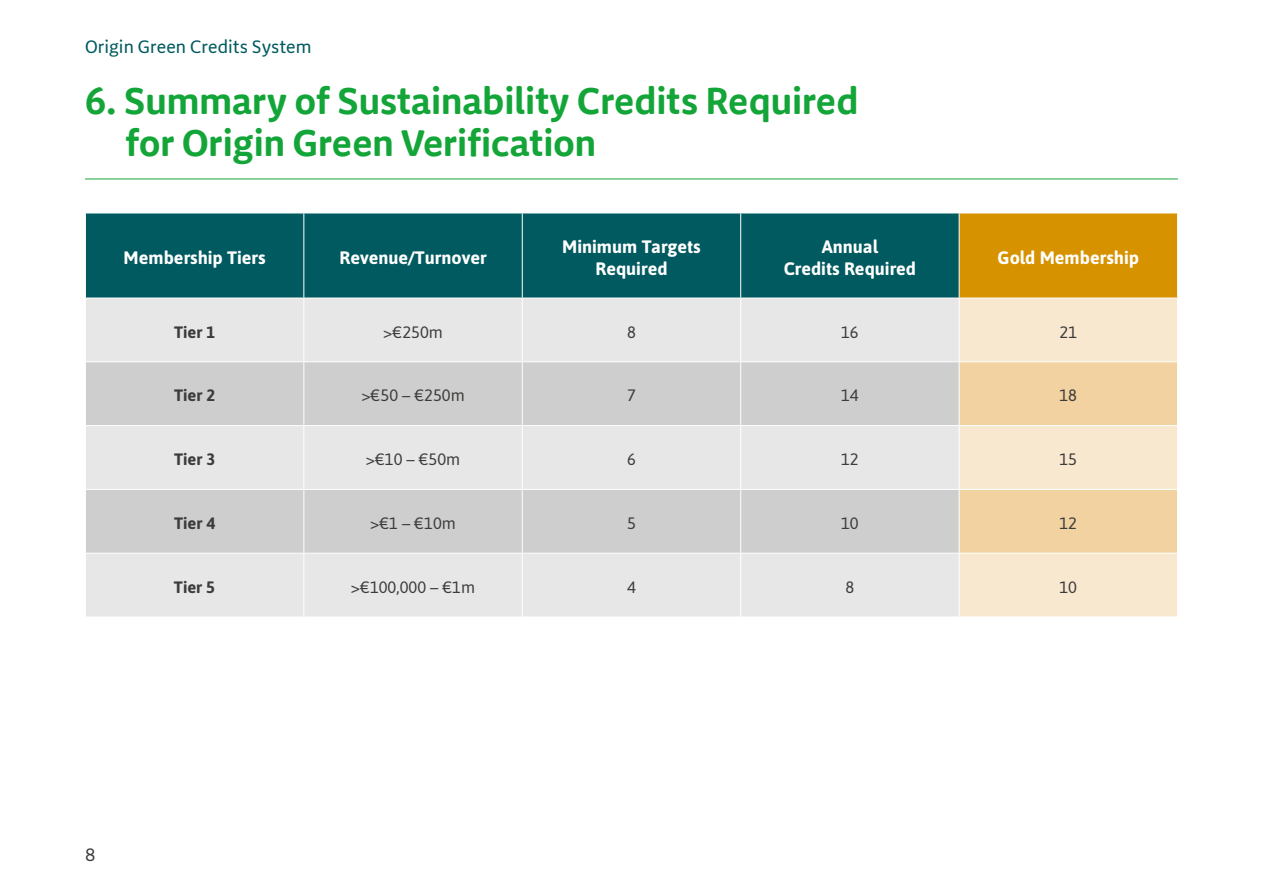
<style>
.page{position:relative;width:1263px;height:893px;background:#fff}
.page>*{position:absolute;margin:0;border:0;box-sizing:border-box;transform-origin:0 0}
.t1{font:700 37.5px/42px "Bord Bia Sans";color:#13a538}
.t2{font:700 18px/21.6px "Asap";color:#fff;text-align:center}
.t3{font:18px "Bord Bia Sans";color:#005a60}
.t4{font:18px "Bord Bia Sans";color:#3c3c3b}
.t5{font:16.5px "Asap";color:#3c3c3b}
.t6{font:700 16.5px "Asap";color:#3c3c3b}
</style>
<div class="page">
<div style="left:86px;top:214px;width:873px;height:84px;background:#005a60"></div>
<div style="left:959px;top:213px;width:218px;height:85px;background:#d79200"></div>
<div style="left:86px;top:299px;width:873px;height:318px;background:#e7e7e7"></div>
<div style="left:960px;top:299px;width:217px;height:318px;background:#f9e8d0"></div>
<svg style="left:86px;top:362px;width:873px;height:191px;background:#d6d6d6"></svg>
<svg style="left:960px;top:362px;width:217px;height:191px;background:#f3d9b0"></svg>
<hr style="left:303px;top:298px;width:1px;height:63px;background:#fff">
<hr style="left:522px;top:298px;width:1px;height:63px;background:#fff">
<hr style="left:740px;top:298px;width:1px;height:63px;background:#fff">
<hr style="left:303px;top:362px;width:1px;height:63px;background:#fff">
<hr style="left:522px;top:362px;width:1px;height:63px;background:#fff">
<hr style="left:740px;top:362px;width:1px;height:63px;background:#fff">
<hr style="left:303px;top:426px;width:1px;height:63px;background:#fff">
<hr style="left:522px;top:426px;width:1px;height:63px;background:#fff">
<hr style="left:740px;top:426px;width:1px;height:63px;background:#fff">
<hr style="left:303px;top:490px;width:1px;height:63px;background:#fff">
<hr style="left:522px;top:490px;width:1px;height:63px;background:#fff">
<hr style="left:740px;top:490px;width:1px;height:63px;background:#fff">
<hr style="left:303px;top:554px;width:1px;height:63px;background:#fff">
<hr style="left:522px;top:554px;width:1px;height:63px;background:#fff">
<hr style="left:740px;top:554px;width:1px;height:63px;background:#fff">
<hr style="left:303px;top:213px;width:1px;height:85px;background:#fff">
<hr style="left:522px;top:213px;width:1px;height:85px;background:#fff">
<hr style="left:740px;top:213px;width:1px;height:85px;background:#fff">
<hr style="left:959px;top:213px;width:219px;height:1px;background:#fff">
<hr style="left:959px;top:213px;width:1px;height:85px;background:#fff">
<hr style="left:85px;top:361px;width:219px;height:1px;background:#fff">
<hr style="left:304px;top:361px;width:218px;height:1px;background:#fff">
<hr style="left:522px;top:361px;width:219px;height:1px;background:#fff">
<hr style="left:741px;top:361px;width:218px;height:1px;background:#fff">
<hr style="left:959px;top:361px;width:219px;height:1px;background:#fff">
<hr style="left:85px;top:425px;width:219px;height:1px;background:#fff">
<hr style="left:304px;top:425px;width:218px;height:1px;background:#fff">
<hr style="left:522px;top:425px;width:219px;height:1px;background:#fff">
<hr style="left:741px;top:425px;width:218px;height:1px;background:#fff">
<hr style="left:959px;top:425px;width:219px;height:1px;background:#fff">
<hr style="left:85px;top:489px;width:219px;height:1px;background:#fff">
<hr style="left:304px;top:489px;width:218px;height:1px;background:#fff">
<hr style="left:522px;top:489px;width:219px;height:1px;background:#fff">
<hr style="left:741px;top:489px;width:218px;height:1px;background:#fff">
<hr style="left:959px;top:489px;width:219px;height:1px;background:#fff">
<hr style="left:85px;top:553px;width:219px;height:1px;background:#fff">
<hr style="left:304px;top:553px;width:218px;height:1px;background:#fff">
<hr style="left:522px;top:553px;width:219px;height:1px;background:#fff">
<hr style="left:741px;top:553px;width:218px;height:1px;background:#fff">
<hr style="left:959px;top:553px;width:219px;height:1px;background:#fff">
<hr style="left:85px;top:179px;width:1093px;height:1px;background:#13a538">
<p class="t3" style="left:85px;top:37px;width:228px">Origin Green Credits System</p>
<h1 class="t1" style="left:126px;top:80px;width:734px;text-indent:-40px">6. Summary of Sustainability Credits Required for Origin Green Verification</h1>
<p class="t2" style="left:124px;top:246px;width:144px">Membership Tiers</p>
<p class="t2" style="left:339px;top:246px;width:149px">Revenue/Turnover</p>
<p class="t2" style="left:562px;top:235px;width:140px">Minimum Targets<br>Required</p>
<p class="t2" style="left:784px;top:235px;width:134px">Annual<br>Credits Required</p>
<p class="t2" style="left:997px;top:246px;width:143px">Gold Membership</p>
<p class="t6" style="left:174px;top:320px;width:43px">Tier 1</p>
<p class="t5" style="left:383px;top:320px;width:61px">&gt;€250m</p>
<p class="t5" style="left:627px;top:320px;width:10px">8</p>
<p class="t5" style="left:841px;top:320px;width:19px">16</p>
<p class="t5" style="left:1059px;top:320px;width:19px">21</p>
<p class="t6" style="left:174px;top:384px;width:43px">Tier 2</p>
<p class="t5" style="left:361px;top:384px;width:105px">&gt;€50 – €250m</p>
<p class="t5" style="left:627px;top:384px;width:10px">7</p>
<p class="t5" style="left:841px;top:384px;width:19px">14</p>
<p class="t5" style="left:1059px;top:384px;width:19px">18</p>
<p class="t6" style="left:174px;top:448px;width:43px">Tier 3</p>
<p class="t5" style="left:366px;top:448px;width:96px">&gt;€10 – €50m</p>
<p class="t5" style="left:627px;top:448px;width:10px">6</p>
<p class="t5" style="left:841px;top:448px;width:19px">12</p>
<p class="t5" style="left:1059px;top:448px;width:19px">15</p>
<p class="t6" style="left:174px;top:511px;width:43px">Tier 4</p>
<p class="t5" style="left:370px;top:512px;width:87px">&gt;€1 – €10m</p>
<p class="t5" style="left:627px;top:512px;width:10px">5</p>
<p class="t5" style="left:841px;top:512px;width:19px">10</p>
<p class="t5" style="left:1059px;top:512px;width:19px">12</p>
<p class="t6" style="left:174px;top:575px;width:43px">Tier 5</p>
<p class="t5" style="left:351px;top:575px;width:126px">&gt;€100,000 – €1m</p>
<p class="t5" style="left:627px;top:575px;width:10px">4</p>
<p class="t5" style="left:845px;top:575px;width:10px">8</p>
<p class="t5" style="left:1059px;top:575px;width:19px">10</p>
<p class="t4" style="left:85px;top:845px;width:12px">8</p>
</div>
